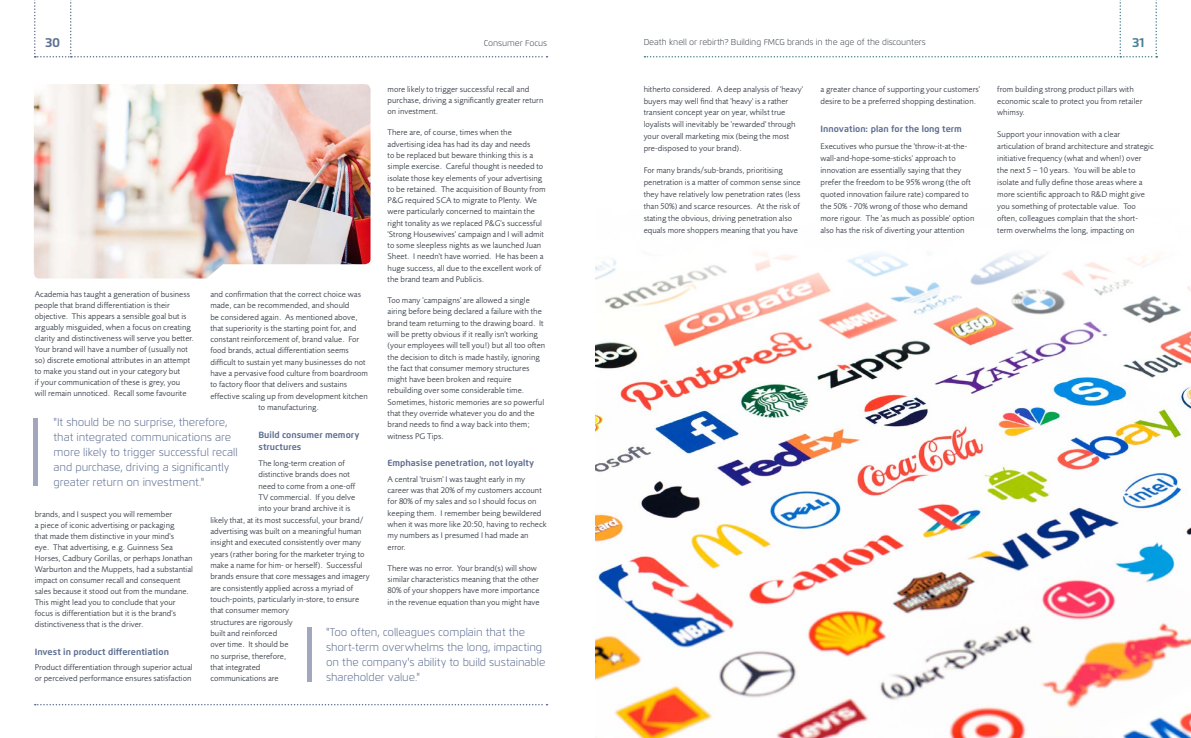
<style>
.page{position:relative;width:1191px;height:738px;background:#fff}
.page>*{position:absolute;margin:0;border:0;box-sizing:border-box;transform-origin:0 0}
.t1{font:700 13px "Flexo";color:#5d6e91}
.t2{font:700 13px "Flexo";color:#4b8092}
.t3{font:300 11px/15px "Flexo";letter-spacing:-.01em;color:#5d6e91}
.t4{font:700 9px/12.3px "Flexo";letter-spacing:.005em;color:#5d6e91}
.t5{font:8.5px/11.3px "Foundry Sans";letter-spacing:.005em;color:#3f454f}
.t6{font:300 8.5px "Flexo";letter-spacing:-.01em;color:#3f454f}
</style>
<div class="page">
<svg style="left:34px;top:0;width:513px;height:57px"></svg>
<hr style="left:34px;top:417px;width:4px;height:68px;background:#a2a7bd">
<hr style="left:308px;top:626px;width:4px;height:55px;background:#a2a7bd">
<svg style="left:644px;top:0;width:513px;height:57px"></svg>
<img style="left:34px;top:84px;width:336px;height:194px">
<img style="left:595px;top:253px;width:596px;height:484px">
<h1 class="t1" style="left:45px;top:34px;width:16px">30</h1>
<p class="t6" style="left:484px;top:38px;width:65px">Consumer Focus</p>
<p class="t5" style="left:387px;top:83px;width:157px">more likely to trigger successful recall and purchase, driving a significantly greater return on investment.</p>
<p class="t5" style="left:387px;top:127px;width:160px">There are, of course, times when the advertising idea has had its day and needs<br>to be replaced but beware thinking this is a simple exercise. Careful thought is needed to isolate those key elements of your advertising to be retained. The acquisition of Bounty from P&amp;G required SCA to migrate to Plenty. We were particularly concerned to maintain the right tonality as we replaced P&amp;G's successful 'Strong Housewives' campaign and I will admit to some sleepless nights as we launched Juan Sheet. I needn't have worried. He has been a huge success, all due to the excellent work of the brand team and Publicis.</p>
<p class="t5" style="left:387px;top:294px;width:159px">Too many 'campaigns' are allowed a single airing before being declared a failure with the brand team returning to the drawing board. It will be pretty obvious if it really isn't working (your employees will tell you!) but all too often the decision to ditch is made hastily, ignoring the fact that consumer memory structures might have been broken and require rebuilding over some considerable time.<br>Sometimes, historic memories are so powerful that they override whatever you do and the brand needs to find a way back into them; witness PG Tips.</p>
<p class="t4" style="left:387px;top:456px;width:148px">Emphasise penetration, not loyalty</p>
<p class="t5" style="left:387px;top:473px;width:161px">A central 'truism' I was taught early in my career was that 20% of my customers account for 80% of my sales and so I should focus on keeping them. I remember being bewildered when it was more like 20:50, having to recheck my numbers as I presumed I had made an error.</p>
<p class="t5" style="left:387px;top:561px;width:154px">There was no error. Your brand(s) will show similar characteristics meaning that the other 80% of your shoppers have more importance in the revenue equation than you might have</p>
<p class="t5" style="left:210px;top:288px;width:152px">and confirmation that the correct choice was</p>
<p class="t5" style="left:210px;top:299px;width:141px">made, can be recommended, and should</p>
<p class="t5" style="left:210px;top:311px;width:149px">be considered again. As mentioned above,</p>
<p class="t5" style="left:210px;top:322px;width:147px">that superiority is the starting point for, and</p>
<p class="t5" style="left:210px;top:333px;width:150px">constant reinforcement of, brand value. For</p>
<p class="t5" style="left:210px;top:345px;width:140px">food brands, actual differentiation seems</p>
<p class="t5" style="left:210px;top:356px;width:157px">difficult to sustain yet many businesses do not</p>
<p class="t5" style="left:210px;top:367px;width:159px">have a pervasive food culture from boardroom</p>
<p class="t5" style="left:210px;top:378px;width:138px">to factory floor that delivers and sustains</p>
<p class="t5" style="left:210px;top:390px;width:159px">effective scaling up from development kitchen</p>
<p class="t5" style="left:258px;top:401px;width:62px">to manufacturing.</p>
<p class="t4" style="left:258px;top:428px;width:102px">Build consumer memory structures</p>
<p class="t5" style="left:258px;top:457px;width:88px">The long-term creation of</p>
<p class="t5" style="left:258px;top:468px;width:93px">distinctive brands does not</p>
<p class="t5" style="left:258px;top:479px;width:98px">need to come from a one-off</p>
<p class="t5" style="left:258px;top:491px;width:98px">TV commercial. If you delve</p>
<p class="t5" style="left:258px;top:502px;width:94px">into your brand archive it is</p>
<p class="t5" style="left:210px;top:513px;width:154px">likely that, at its most successful, your brand/</p>
<p class="t5" style="left:210px;top:525px;width:153px">advertising was built on a meaningful human</p>
<p class="t5" style="left:210px;top:536px;width:152px">insight and executed consistently over many</p>
<p class="t5" style="left:210px;top:547px;width:156px">years (rather boring for the marketer trying to</p>
<p class="t5" style="left:210px;top:559px;width:154px">make a name for him- or herself). Successful</p>
<p class="t5" style="left:210px;top:570px;width:161px">brands ensure that core messages and imagery</p>
<p class="t5" style="left:210px;top:581px;width:144px">are consistently applied across a myriad of</p>
<p class="t5" style="left:210px;top:593px;width:150px">touch-points, particularly in-store, to ensure</p>
<p class="t5" style="left:210px;top:604px;width:80px">that consumer memory</p>
<p class="t5" style="left:210px;top:615px;width:84px">structures are rigorously</p>
<p class="t5" style="left:210px;top:627px;width:68px">built and reinforced</p>
<p class="t5" style="left:210px;top:638px;width:80px">over time. It should be</p>
<p class="t5" style="left:210px;top:649px;width:77px">no surprise, therefore,</p>
<p class="t5" style="left:210px;top:660px;width:52px">that integrated</p>
<p class="t5" style="left:210px;top:672px;width:70px">communications are</p>
<p class="t5" style="left:35px;top:288px;width:161px;line-height:11px">Academia has taught a generation of business people that brand differentiation is their objective. This appears a sensible goal but is arguably misguided, when a focus on creating clarity and distinctiveness will serve you better.<br>Your brand will have a number of (usually not so) discrete emotional attributes in an attempt to make you stand out in your category but<br>if your communication of these is grey, you<br>will remain unnoticed. Recall some favourite</p>
<p class="t3" style="left:54px;top:414px;width:186px">"It should be no surprise, therefore, that integrated communications are more likely to trigger successful recall and purchase, driving a significantly greater return on investment."</p>
<p class="t5" style="left:35px;top:508px;width:160px;line-height:11px">brands, and I suspect you will remember<br>a piece of iconic advertising or packaging<br>that made them distinctive in your mind's<br>eye. That advertising, e.g. Guinness Sea Horses, Cadbury Gorillas, or perhaps Jonathan Warburton and the Muppets, had a substantial impact on consumer recall and consequent sales because it stood out from the mundane.<br>This might lead you to conclude that your focus is differentiation but it is the brand's distinctiveness that is the driver.</p>
<p class="t4" style="left:35px;top:645px;width:136px">Invest in product differentiation</p>
<p class="t5" style="left:35px;top:661px;width:159px;line-height:11px">Product differentiation through superior actual or perceived performance ensures satisfaction</p>
<p class="t3" style="left:326px;top:624px;width:221px">"Too often, colleagues complain that the short-term overwhelms the long, impacting on the company's ability to build sustainable shareholder value."</p>
<p class="t6" style="left:643px;top:37px;width:284px">Death knell or rebirth? Building FMCG brands in the age of the discounters</p>
<h1 class="t2" style="left:1132px;top:34px;width:14px">31</h1>
<p class="t5" style="left:643px;top:83px;width:161px;line-height:11.9px">hitherto considered. A deep analysis of 'heavy' buyers may well find that 'heavy' is a rather transient concept year on year, whilst true loyalists will inevitably be 'rewarded' through your overall marketing mix (being the most pre-disposed to your brand).</p>
<p class="t5" style="left:643px;top:164px;width:159px;line-height:11.9px">For many brands/sub-brands, prioritising penetration is a matter of common sense since they have relatively low penetration rates (less than 50%) and scarce resources. At the risk of stating the obvious, driving penetration also equals more shoppers meaning that you have</p>
<p class="t5" style="left:820px;top:83px;width:161px;line-height:12px">a greater chance of supporting your customers' desire to be a preferred shopping destination.</p>
<p class="t4" style="left:820px;top:123px;width:143px">Innovation: plan for the long term</p>
<p class="t5" style="left:820px;top:139px;width:155px;line-height:12px">Executives who pursue the 'throw-it-at-the&shy;wall-and-hope-some-sticks' approach to innovation are essentially saying that they prefer the freedom to be 95% wrong (the oft quoted innovation failure rate) compared to the 50% - 70% wrong of those who demand more rigour. The 'as much as possible' option also has the risk of diverting your attention</p>
<p class="t5" style="left:997px;top:83px;width:147px;line-height:11.9px">from building strong product pillars with economic scale to protect you from retailer whimsy.</p>
<p class="t5" style="left:997px;top:128px;width:158px;line-height:11.9px">Support your innovation with a clear articulation of brand architecture and strategic initiative frequency (what and when!) over the next 5 – 10 years. You will be able to isolate and fully define those areas where a more scientific approach to R&amp;D might give you something of protectable value. Too often, colleagues complain that the short&shy;term overwhelms the long, impacting on</p>
</div>
